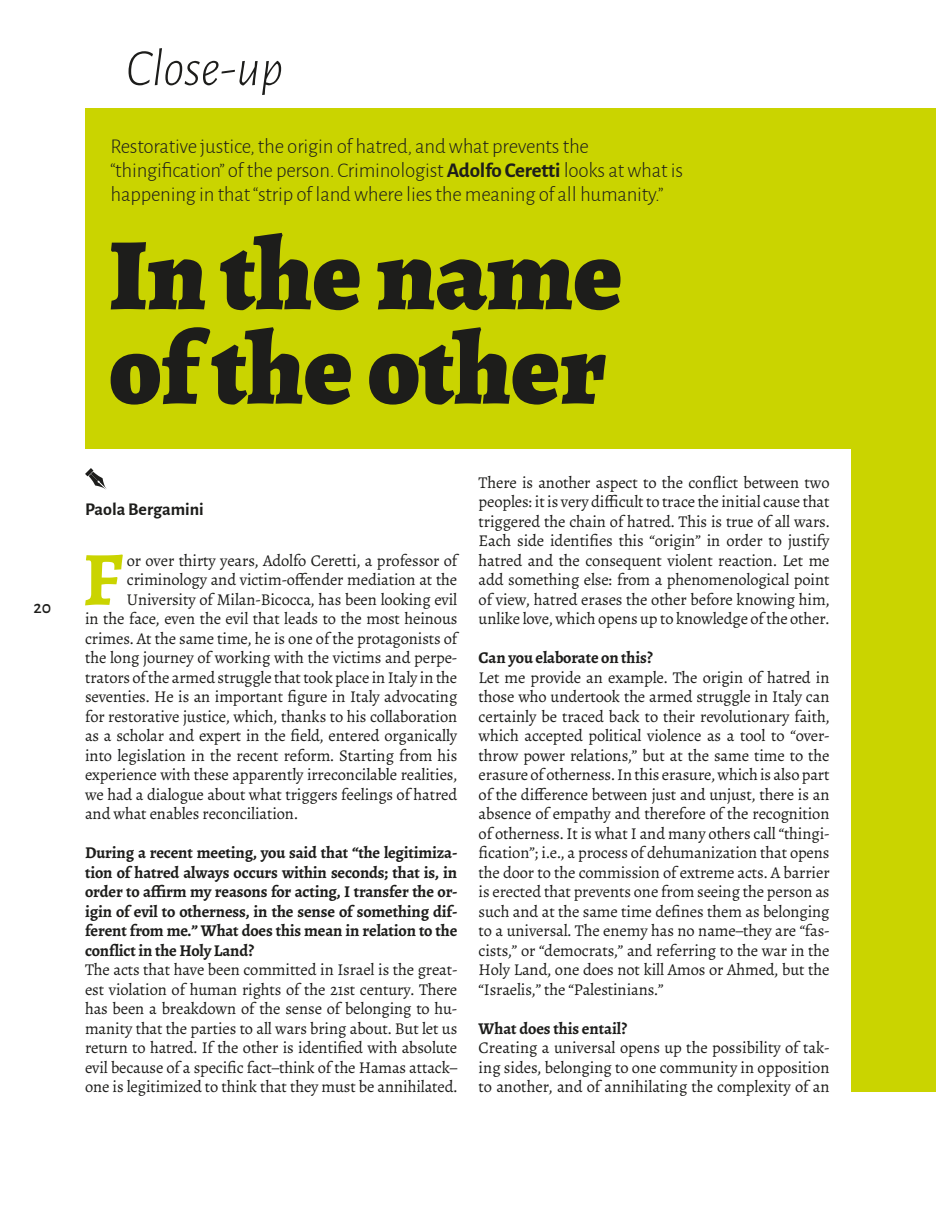
<style>
.page{position:relative;width:936px;height:1212px;background:#fff}
.page>*{position:absolute;margin:0;border:0;box-sizing:border-box;transform-origin:0 0}
.t1{font:900 102.6px/94.3px "Alegreya";color:#1d1d1b}
.t2{font:700 76.65px "Alegreya";color:#cad400}
.t3{font:italic 300 52.5px "Alegreya Sans";color:#1d1d1b}
.t4{font:300 21px/24px "Alegreya Sans";letter-spacing:-.01em;color:#1d1d1b}
.t5{font:700 18px "Alegreya Sans";color:#1d1d1b}
.t6{font:500 18px "Alegreya Sans";color:#1d1d1b}
.t7{font:16.5px/19.5px "Alegreya";letter-spacing:-.01em;color:#1d1d1b;text-align:justify}
.t8{font:700 16.5px/19.5px "Alegreya";letter-spacing:-.01em;color:#1d1d1b;text-align:justify}
.s1{font-weight:700}
</style>
<div class="page">
<div style="left:85px;top:108px;width:850px;height:984px;background:#cad400"></div>
<div style="left:85px;top:449px;width:765px;height:654px;background:#fff"></div>
<svg style="left:85px;top:468px;width:22px;height:22px"></svg>
<p class="t6" style="left:34px;top:595px;width:19px">20</p>
<h3 class="t3" style="left:126px;top:34px;width:159px">Close-up</h3>
<p class="t4" style="left:111px;top:134px;width:574px">Restorative justice, the origin of hatred, and what prevents the “thingification” of the person. Criminologist <span class="s1">Adolfo Ceretti</span> looks at what is happening in that “strip of land where lies the meaning of all humanity.”</p>
<h1 class="t1" style="left:109px;top:227px;width:515px">In the name of the other</h1>
<p class="t5" style="left:85px;top:496px;width:120px">Paola Bergamini</p>
<h2 class="t2" style="left:82px;top:530px;width:42px">F</h2>
<p class="t7" style="left:127px;top:550px;width:332px">or over thirty years, Adolfo Ceretti, a professor of</p>
<p class="t7" style="left:127px;top:570px;width:332px">criminology and victim-offender mediation at the</p>
<p class="t7" style="left:127px;top:589px;width:332px">University of Milan-Bicocca, has been looking evil</p>
<p class="t7" style="left:85px;top:609px;width:374px">in the face, even the evil that leads to the most heinous</p>
<p class="t7" style="left:85px;top:628px;width:374px">crimes. At the same time, he is one of the protagonists of</p>
<p class="t7" style="left:85px;top:648px;width:374px">the long journey of working with the victims and perpe-</p>
<p class="t7" style="left:85px;top:667px;width:374px">trators of the armed struggle that took place in Italy in the</p>
<p class="t7" style="left:85px;top:687px;width:374px">seventies. He is an important figure in Italy advocating</p>
<p class="t7" style="left:85px;top:706px;width:374px">for restorative justice, which, thanks to his collaboration</p>
<p class="t7" style="left:85px;top:726px;width:374px">as a scholar and expert in the field, entered organically</p>
<p class="t7" style="left:85px;top:745px;width:374px">into legislation in the recent reform. Starting from his</p>
<p class="t7" style="left:85px;top:765px;width:374px">experience with these apparently irreconcilable realities,</p>
<p class="t7" style="left:85px;top:784px;width:374px">we had a dialogue about what triggers feelings of hatred</p>
<p class="t7" style="left:85px;top:804px;width:214px">and what enables reconciliation.</p>
<p class="t8" style="left:85px;top:843px;width:374px">During a recent meeting, you said that “the legitimiza&shy;tion of hatred always occurs within seconds; that is, in order to affirm my reasons for acting, I transfer the or&shy;igin of evil to otherness, in the sense of something dif&shy;ferent from me.” What does this mean in relation to the conflict in the Holy Land?</p>
<p class="t7" style="left:85px;top:960px;width:374px">The acts that have been committed in Israel is the great&shy;est violation of human rights of the 21st century. There has been a breakdown of the sense of belonging to hu&shy;manity that the parties to all wars bring about. But let us return to hatred. If the other is identified with absolute evil because of a specific fact–think of the Hamas attack– one is legitimized to think that they must be annihilated.</p>
<p class="t7" style="left:478px;top:472px;width:352px">There is another aspect to the conflict between two peoples: it is very difficult to trace the initial cause that triggered the chain of hatred. This is true of all wars.<br>Each side identifies this “origin” in order to justify hatred and the consequent violent reaction. Let me add something else: from a phenomenological point of view, hatred erases the other before knowing him, unlike love, which opens up to knowledge of the other.</p>
<p class="t8" style="left:478px;top:648px;width:176px">Can you elaborate on this?</p>
<p class="t7" style="left:478px;top:667px;width:352px">Let me provide an example. The origin of hatred in those who undertook the armed struggle in Italy can certainly be traced back to their revolutionary faith, which accepted political violence as a tool to “over&shy;throw power relations,” but at the same time to the erasure of otherness. In this erasure, which is also part of the difference between just and unjust, there is an absence of empathy and therefore of the recognition of otherness. It is what I and many others call “thingi&shy;fication”; i.e., a process of dehumanization that opens the door to the commission of extreme acts. A barrier is erected that prevents one from seeing the person as such and at the same time defines them as belonging to a universal. The enemy has no name–they are “fas&shy;cists,” or “democrats,” and referring to the war in the Holy Land, one does not kill Amos or Ahmed, but the “Israelis,” the “Palestinians.”</p>
<p class="t8" style="left:478px;top:1018px;width:150px">What does this entail?</p>
<p class="t7" style="left:478px;top:1038px;width:352px">Creating a universal opens up the possibility of tak&shy;ing sides, belonging to one community in opposition to another, and of annihilating the complexity of an</p>
</div>
